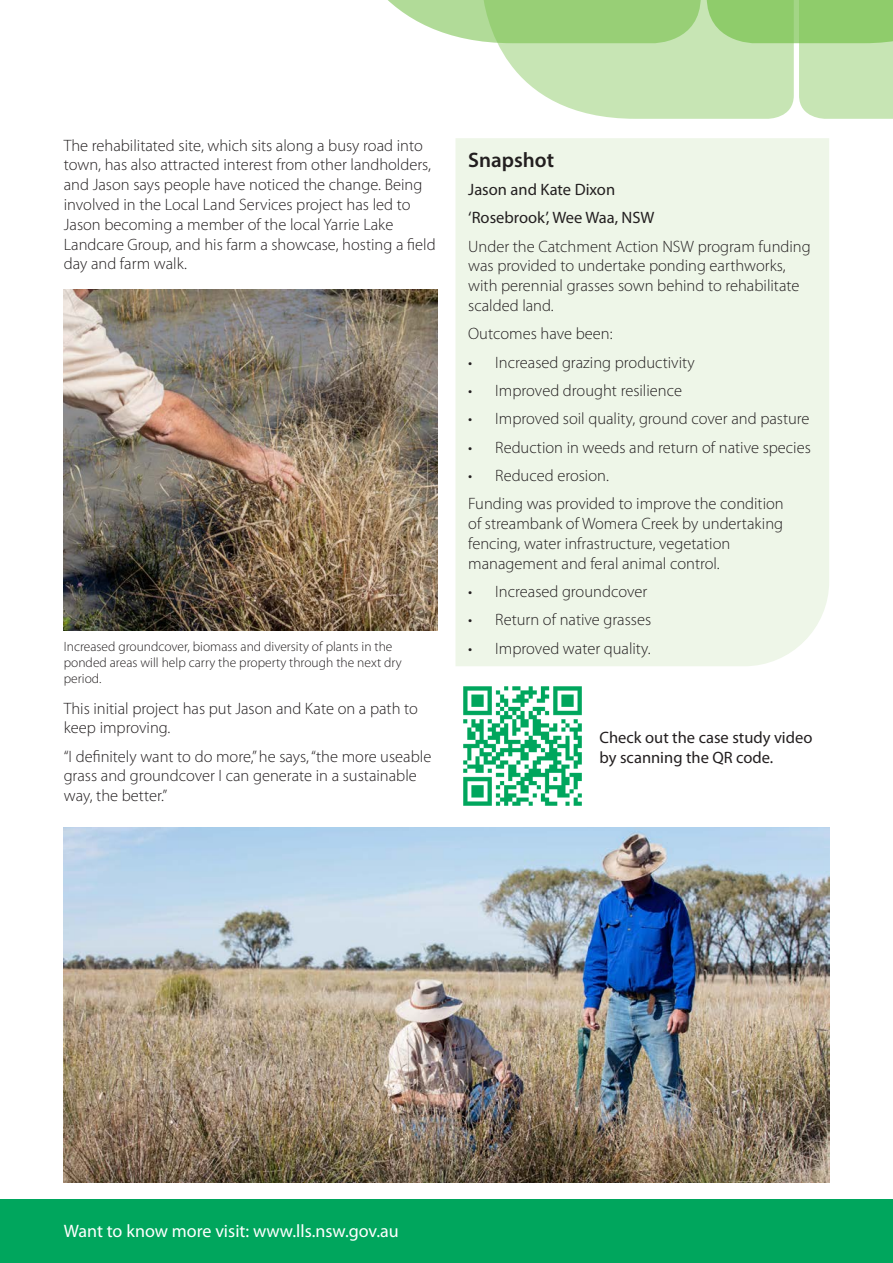
<style>
.page{position:relative;width:893px;height:1263px;background:#fff}
.page>*{position:absolute;margin:0;border:0;box-sizing:border-box;transform-origin:0 0}
.t1{font:600 21px "Myriad Pro";color:#231f20}
.t2{font:18px "Myriad Pro";color:#fff}
.Body{font:300 16.5px/19.8px "Myriad Pro";color:#231f20}
.Body-2{font:16.5px/19.8px "Myriad Pro";color:#231f20}
.Body-3{font:300 13.5px/16.2px "Myriad Pro";color:#231f20}
</style>
<div class="page">
<svg style="left:388px;top:0;width:505px;height:119px"></svg>
<div style="left:0;top:1199px;width:893px;height:64px;background:#00a65d"></div>
<div style="left:455px;top:138px;width:374px;height:528px;background:#eef6e8"></div>
<img style="left:64px;top:289px;width:373px;height:341px">
<img style="left:64px;top:827px;width:765px;height:355px">
<img style="left:463px;top:686px;width:119px;height:120px">
<p class="Body" style="left:64px;top:135px;width:373px">The rehabilitated site, which sits along a busy road into town, has also attracted interest from other landholders, and Jason says people have noticed the change. Being involved in the Local Land Services project has led to Jason becoming a member of the local Yarrie Lake Landcare Group, and his farm a showcase, hosting a field day and farm walk.</p>
<p class="Body-3" style="left:64px;top:638px;width:340px">Increased groundcover, biomass and diversity of plants in the ponded areas will help carry the property through the next dry period.</p>
<p class="Body" style="left:64px;top:698px;width:356px">This initial project has put Jason and Kate on a path to keep improving.</p>
<p class="Body" style="left:64px;top:746px;width:369px">“I definitely want to do more,” he says, “the more useable grass and groundcover I can generate in a sustainable way, the better.”</p>
<p class="t1" style="left:468px;top:146px;width:87px">Snapshot</p>
<p class="Body-2" style="left:468px;top:179px;width:148px">Jason and Kate Dixon</p>
<p class="Body-2" style="left:468px;top:208px;width:188px">‘Rosebrook’, Wee Waa, NSW</p>
<p class="Body" style="left:468px;top:236px;width:344px">Under the Catchment Action NSW program funding was provided to undertake ponding earthworks, with perennial grasses sown behind to rehabilitate scalded land.</p>
<p class="Body" style="left:468px;top:324px;width:146px">Outcomes have been:</p>
<p class="Body" style="left:468px;top:352px;width:228px">• Increased grazing productivity</p>
<p class="Body" style="left:468px;top:380px;width:215px">• Improved drought resilience</p>
<p class="Body" style="left:468px;top:409px;width:343px">• Improved soil quality, ground cover and pasture</p>
<p class="Body" style="left:468px;top:437px;width:344px">• Reduction in weeds and return of native species</p>
<p class="Body" style="left:468px;top:465px;width:142px">• Reduced erosion.</p>
<p class="Body" style="left:468px;top:494px;width:317px">Funding was provided to improve the condition of streambank of Womera Creek by undertaking fencing, water infrastructure, vegetation management and feral animal control.</p>
<p class="Body" style="left:468px;top:581px;width:181px">• Increased groundcover</p>
<p class="Body" style="left:468px;top:610px;width:184px">• Return of native grasses</p>
<p class="Body" style="left:468px;top:638px;width:184px">• Improved water quality.</p>
<p class="Body-2" style="left:600px;top:727px;width:214px">Check out the case study video by scanning the QR code.</p>
<p class="t2" style="left:64px;top:1220px;width:337px">Want to know more visit: www.lls.nsw.gov.au</p>
</div>
